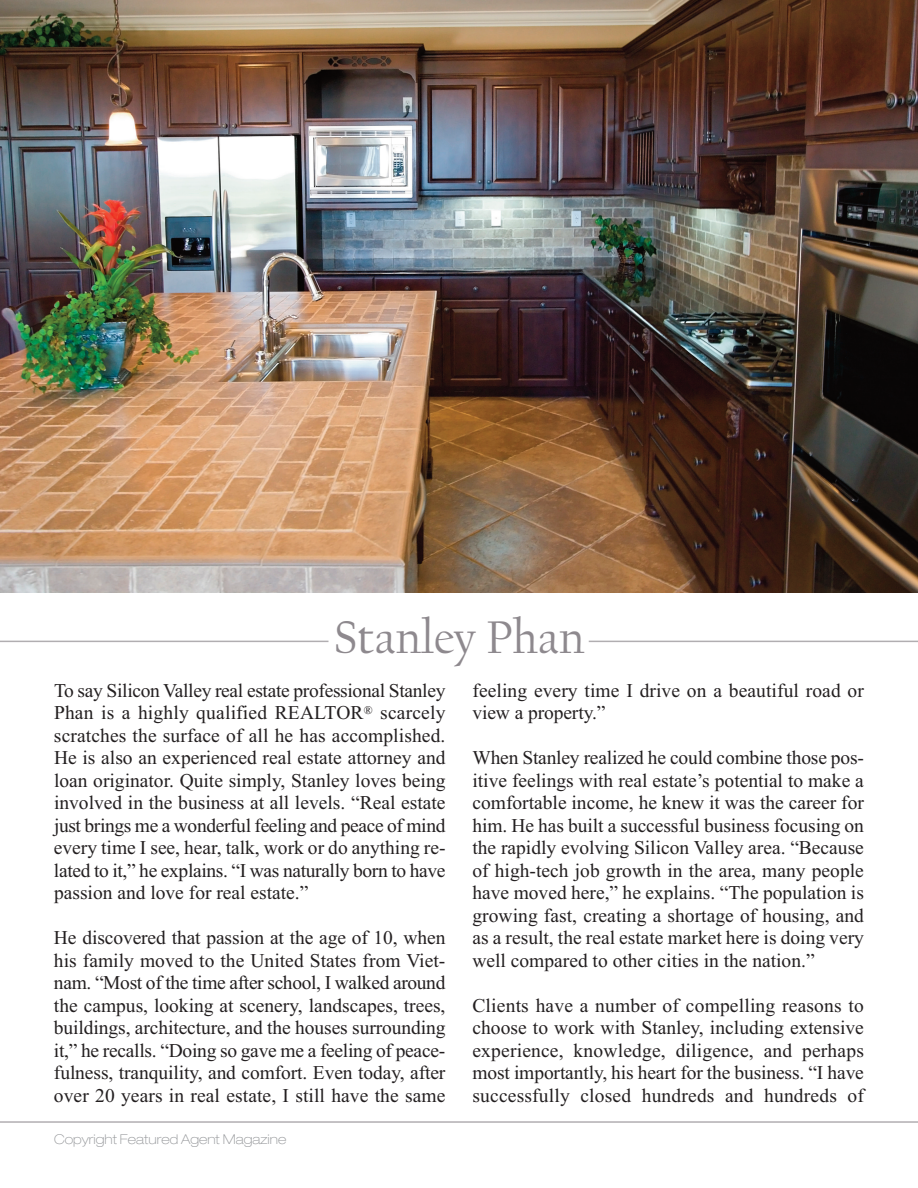
<style>
.page{position:relative;width:918px;height:1188px;background:#fff}
.page>*{position:absolute;margin:0;border:0;box-sizing:border-box;transform-origin:0 0}
.t1{font:48px "Californian";color:#8e898e}
.t2{font:19.5px/22.5px "Times New Roman";color:#231f20;text-align:justify}
.t3{font:100 expanded 13.5px "Helvetica Neue";color:#939598}
</style>
<div class="page">
<img style="left:0;top:0;width:918px;height:593px">
<hr style="left:0;top:1121px;width:918px;height:2px;background:#b1aeb1">
<hr style="left:589px;top:641px;width:329px;height:1px;background:#b1aeb1">
<hr style="left:0;top:641px;width:328px;height:1px;background:#b1aeb1">
<h1 class="t1" style="left:333px;top:616px;width:253px">Stanley Phan</h1>
<p class="t2" style="left:54px;top:679px;width:393px">To say Silicon Valley real estate professional Stanley Phan is a highly qualified REALTOR<sup>®</sup> scarcely scratches the surface of all he has accomplished.<br>He is also an experienced real estate attorney and loan originator. Quite simply, Stanley loves being involved in the business at all levels. “Real estate just brings me a wonderful feeling and peace of mind every time I see, hear, talk, work or do anything re&shy;lated to it,” he explains. “I was naturally born to have passion and love for real estate.”</p>
<p class="t2" style="left:54px;top:926px;width:393px">He discovered that passion at the age of 10, when his family moved to the United States from Viet&shy;nam. “Most of the time after school, I walked around the campus, looking at scenery, landscapes, trees, buildings, architecture, and the houses surrounding it,” he recalls. “Doing so gave me a feeling of peace&shy;fulness, tranquility, and comfort. Even today, after over 20 years in real estate, I still have the same</p>
<p class="t3" style="left:54px;top:1134px;width:234px">Copyright Featured Agent Magazine</p>
<p class="t2" style="left:472px;top:679px;width:393px">feeling every time I drive on a beautiful road or view a property.”</p>
<p class="t2" style="left:472px;top:746px;width:393px">When Stanley realized he could combine those pos&shy;itive feelings with real estate’s potential to make a comfortable income, he knew it was the career for him. He has built a successful business focusing on the rapidly evolving Silicon Valley area. “Because of high-tech job growth in the area, many people have moved here,” he explains. “The population is growing fast, creating a shortage of housing, and as a result, the real estate market here is doing very well compared to other cities in the nation.”</p>
<p class="t2" style="left:472px;top:994px;width:393px">Clients have a number of compelling reasons to choose to work with Stanley, including extensive experience, knowledge, diligence, and perhaps most importantly, his heart for the business. “I have successfully closed hundreds and hundreds of</p>
</div>
